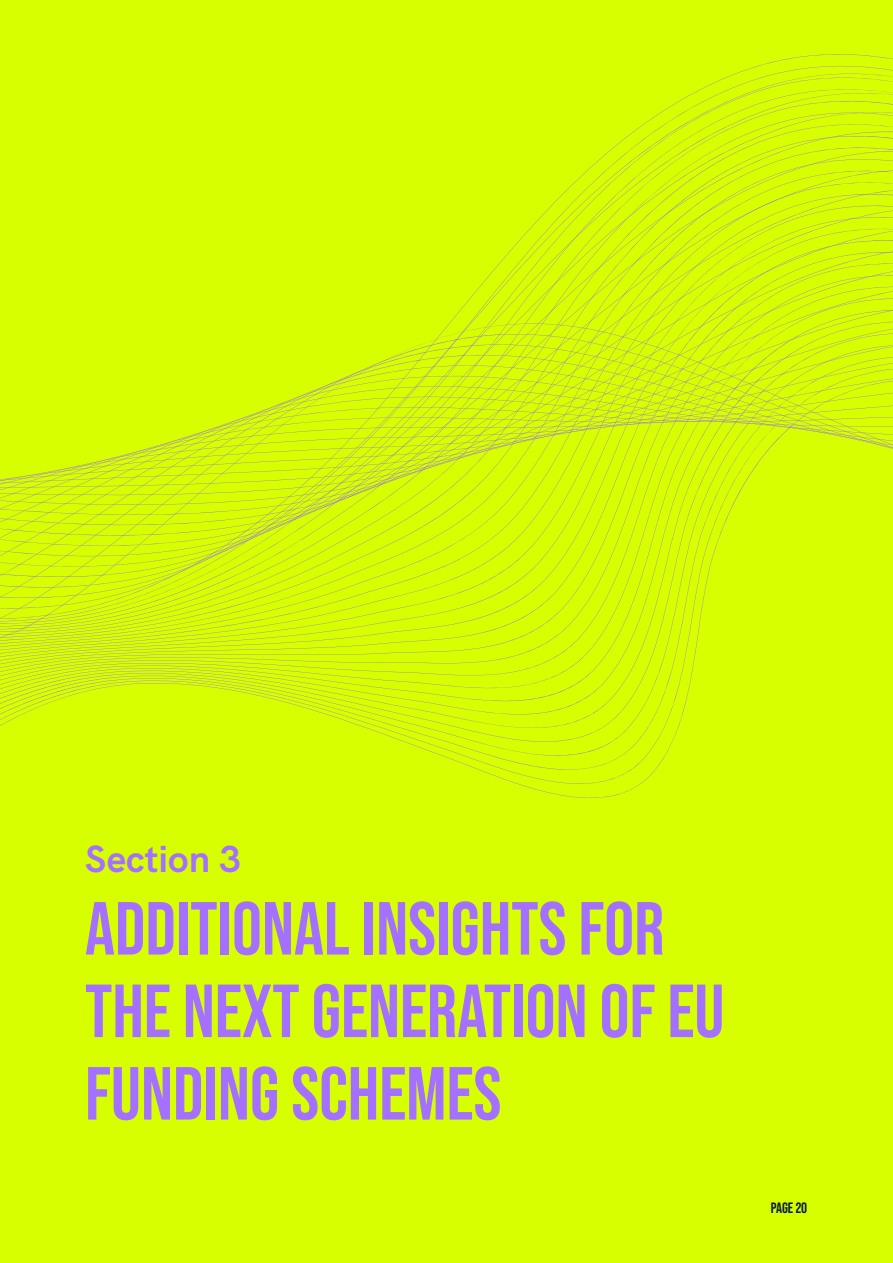
<style>
.page{position:relative;width:893px;height:1263px;background:#d8ff00}
.page>*{position:absolute;margin:0;border:0;box-sizing:border-box;transform-origin:0 0}
.t1{font:700 75px/82.5px "Bebas Neue Pro";color:#a370ff}
.t2{font:700 37.5px "HK Grotesk";color:#a370ff}
.t3{font:700 15px "Bebas Neue Pro";color:#031b38}
</style>
<div class="page">
<svg style="left:0;top:227px;width:893px;height:572px"></svg>
<p class="t2" style="left:85px;top:830px;width:158px">Section 3</p>
<p class="t1" style="left:85px;top:886px;width:641px">ADDITIONAL INSIGHTS FOR<br>THE NEXT GENERATION OF EU<br>FUNDING SCHEMES</p>
<p class="t3" style="left:771px;top:1199px;width:38px">PAGE 20</p>
</div>
